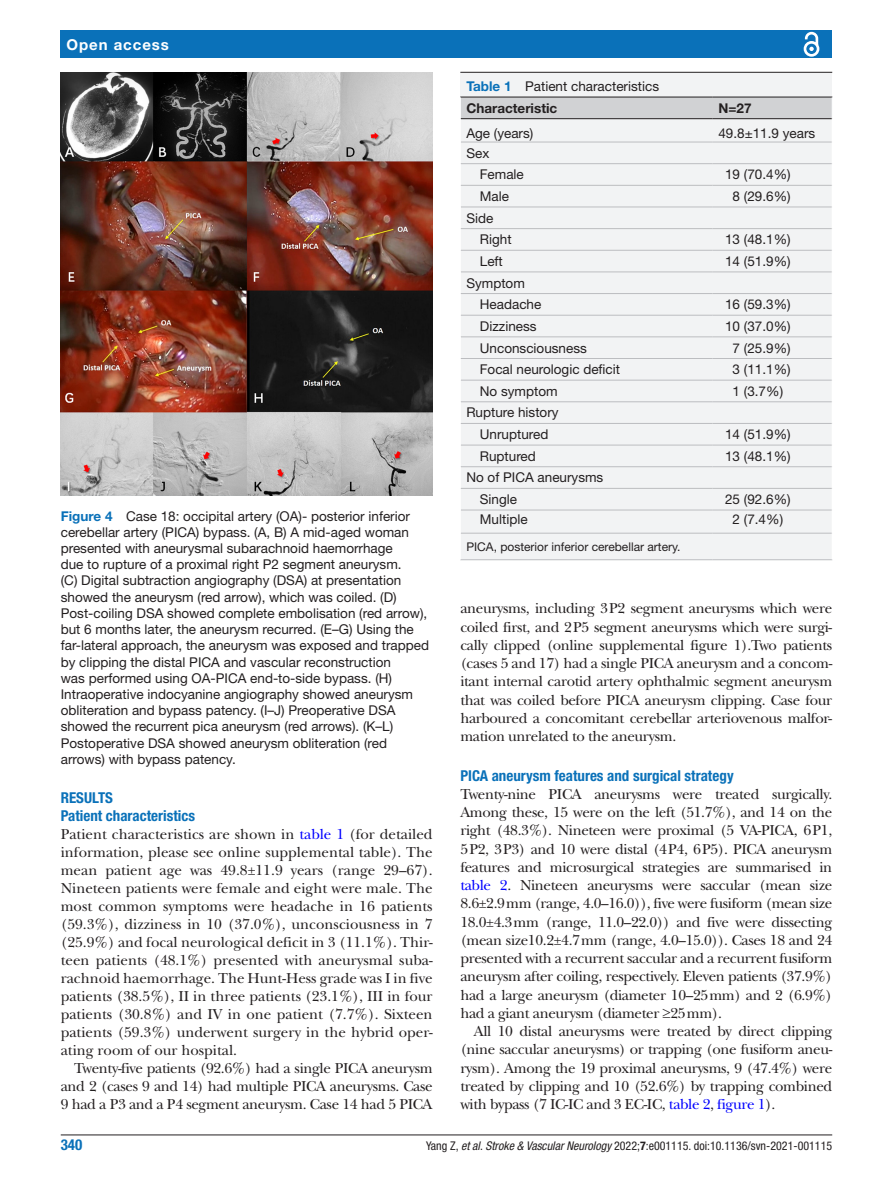
<style>
.page{position:relative;width:893px;height:1191px;background:#fff}
.page>*{position:absolute;margin:0;border:0;box-sizing:border-box;transform-origin:0 0}
.t1{font:15px/18.3px "New Baskerville";letter-spacing:-.025em;color:#231f20;text-align:justify}
.t2{font:700 condensed 15px/18px "Helvetica Neue LT Std";color:#0a71b9}
.t3{font:700 15px "Helvetica Neue LT Std";letter-spacing:.065em;color:#fff}
.t4{font:13.5px/16.2px "Helvetica Neue LT Std";color:#231f20}
.t5{font:700 13.5px "Helvetica Neue LT Std";color:#231f20}
.t6{font:condensed 12px "Helvetica Neue LT Std";color:#231f20}
.t7{font:12px "Helvetica Neue LT Std";color:#231f20}
.s1{font-weight:700;color:#0a71b9}
.s2{color:#00f}
.s3{font-weight:700}
.s4{font-style:italic}
</style>
<div class="page">
<hr style="left:61px;top:1134px;width:771px;height:1px;background:#231f20">
<div style="left:61px;top:31px;width:771px;height:27px;background:#0a71b9"></div>
<svg style="left:803px;top:31px;width:17px;height:26px"></svg>
<img style="left:61px;top:73px;width:372px;height:422px">
<div style="left:460px;top:73px;width:372px;height:487px;background:#f2f3f4"></div>
<hr style="left:460px;top:72px;width:372px;height:1px;background:#231f20">
<hr style="left:460px;top:559px;width:252px;height:1px;background:#bcbdc0">
<hr style="left:712px;top:559px;width:120px;height:1px;background:#bcbdc0">
<svg style="left:460px;top:97px;width:373px;height:462px"></svg>
<p class="t3" style="left:66px;top:35px;width:104px">Open access</p>
<p class="t4" style="left:61px;top:507px;width:370px"><span class="s1">Figure 4</span> Case 18: occipital artery (OA)- posterior inferior cerebellar artery (PICA) bypass. (A, B) A mid-aged woman presented with aneurysmal subarachnoid haemorrhage<br>due to rupture of a proximal right P2 segment aneurysm.<br>(C) Digital subtraction angiography (DSA) at presentation showed the aneurysm (red arrow), which was coiled. (D)<br>Post-coiling DSA showed complete embolisation (red arrow), but 6 months later, the aneurysm recurred. (E–G) Using the far-lateral approach, the aneurysm was exposed and trapped by clipping the distal PICA and vascular reconstruction<br>was performed using OA-PICA end-to-side bypass. (H)<br>Intraoperative indocyanine angiography showed aneurysm obliteration and bypass patency. (I–J) Preoperative DSA showed the recurrent pica aneurysm (red arrows). (K–L)<br>Postoperative DSA showed aneurysm obliteration (red arrows) with bypass patency.</p>
<p class="t2" style="left:61px;top:788px;width:136px">RESULTS<br>Patient characteristics</p>
<p class="t1" style="left:61px;top:825px;width:373px">Patient characteristics are shown in <span class="s2">table 1</span> (for detailed information, please see online supplemental table). The mean patient age was 49.8±11.9 years (range 29–67).<br>Nineteen patients were female and eight were male. The most common symptoms were headache in 16 patients (59.3%), dizziness in 10 (37.0%), unconsciousness in 7 (25.9%) and focal neurological deficit in 3 (11.1%). Thir&shy;teen patients (48.1%) presented with aneurysmal suba&shy;rachnoid haemorrhage. The Hunt-Hess grade was I in five patients (38.5%), II in three patients (23.1%), III in four patients (30.8%) and IV in one patient (7.7%). Sixteen patients (59.3%) underwent surgery in the hybrid oper&shy;ating room of our hospital.</p>
<p class="t1" style="left:61px;top:1059px;width:373px;text-indent:14px">Twenty-five patients (92.6%) had a single PICA aneurysm and 2 (cases 9 and 14) had multiple PICA aneurysms. Case 9 had a P3 and a P4 segment aneurysm. Case 14 had 5 PICA</p>
<p class="t4" style="left:466px;top:75px;width:194px;line-height:22px"><span class="s1">Table 1</span> Patient characteristics<br><span class="s3">Characteristic</span></p>
<p class="t5" style="left:718px;top:99px;width:35px">N=27</p>
<p class="t4" style="left:466px;top:124px;width:68px">Age (years)</p>
<p class="t4" style="left:718px;top:124px;width:98px">49.8±11.9 years</p>
<p class="t4" style="left:480px;top:142px;width:46px;line-height:21.6px;text-indent:-14px">Sex<br>Female</p>
<p class="t4" style="left:725px;top:166px;width:67px">19 (70.4%)</p>
<p class="t4" style="left:480px;top:188px;width:31px">Male</p>
<p class="t4" style="left:733px;top:188px;width:60px">8 (29.6%)</p>
<p class="t4" style="left:480px;top:207px;width:33px;line-height:21.6px;text-indent:-14px">Side<br>Right</p>
<p class="t4" style="left:725px;top:231px;width:67px">13 (48.1%)</p>
<p class="t4" style="left:480px;top:253px;width:25px">Left</p>
<p class="t4" style="left:725px;top:253px;width:67px">14 (51.9%)</p>
<p class="t4" style="left:480px;top:272px;width:63px;line-height:21.6px;text-indent:-14px">Symptom<br>Headache</p>
<p class="t4" style="left:725px;top:296px;width:67px">16 (59.3%)</p>
<p class="t4" style="left:480px;top:318px;width:58px">Dizziness</p>
<p class="t4" style="left:725px;top:318px;width:67px">10 (37.0%)</p>
<p class="t4" style="left:480px;top:339px;width:109px">Unconsciousness</p>
<p class="t4" style="left:733px;top:339px;width:60px">7 (25.9%)</p>
<p class="t4" style="left:480px;top:361px;width:142px">Focal neurologic deficit</p>
<p class="t4" style="left:733px;top:361px;width:60px">3 (11.1%)</p>
<p class="t4" style="left:480px;top:383px;width:79px">No symptom</p>
<p class="t4" style="left:733px;top:383px;width:52px">1 (3.7%)</p>
<p class="t4" style="left:466px;top:402px;width:94px;line-height:21.6px;text-align:center">Rupture history<br>Unruptured</p>
<p class="t4" style="left:725px;top:426px;width:67px">14 (51.9%)</p>
<p class="t4" style="left:480px;top:448px;width:58px">Ruptured</p>
<p class="t4" style="left:725px;top:448px;width:67px">13 (48.1%)</p>
<p class="t4" style="left:480px;top:466px;width:125px;line-height:21.6px;text-indent:-14px">No of PICA aneurysms<br>Single</p>
<p class="t4" style="left:725px;top:491px;width:67px">25 (92.6%)</p>
<p class="t4" style="left:480px;top:511px;width:49px">Multiple</p>
<p class="t4" style="left:733px;top:511px;width:52px">2 (7.4%)</p>
<p class="t7" style="left:466px;top:539px;width:216px">PICA, posterior inferior cerebellar artery.</p>
<p class="t1" style="left:460px;top:599px;width:373px">aneurysms, including 3P2 segment aneurysms which were coiled first, and 2P5 segment aneurysms which were surgi&shy;cally clipped (online supplemental figure 1).Two patients (cases 5 and 17) had a single PICA aneurysm and a concom&shy;itant internal carotid artery ophthalmic segment aneurysm that was coiled before PICA aneurysm clipping. Case four harboured a concomitant cerebellar arteriovenous malfor&shy;mation unrelated to the aneurysm.</p>
<p class="t2" style="left:460px;top:766px;width:275px">PICA aneurysm features and surgical strategy</p>
<p class="t1" style="left:460px;top:785px;width:373px">Twenty-nine PICA aneurysms were treated surgically.<br>Among these, 15 were on the left (51.7%), and 14 on the right (48.3%). Nineteen were proximal (5 VA-PICA, 6P1, 5P2, 3P3) and 10 were distal (4P4, 6P5). PICA aneurysm features and microsurgical strategies are summarised in <span class="s2">table 2</span>. Nineteen aneurysms were saccular (mean size 8.6±2.9mm (range, 4.0–16.0)), five were fusiform (mean size 18.0±4.3mm (range, 11.0–22.0)) and five were dissecting (mean size10.2±4.7mm (range, 4.0–15.0)). Cases 18 and 24 presented with a recurrent saccular and a recurrent fusiform aneurysm after coiling, respectively. Eleven patients (37.9%) had a large aneurysm (diameter 10–25mm) and 2 (6.9%) had a giant aneurysm (diameter ≥25mm).</p>
<p class="t1" style="left:460px;top:1022px;width:373px;text-indent:13px">All 10 distal aneurysms were treated by direct clipping (nine saccular aneurysms) or trapping (one fusiform aneu&shy;rysm). Among the 19 proximal aneurysms, 9 (47.4%) were treated by clipping and 10 (52.6%) by trapping combined with bypass (7 IC-IC and 3 EC-IC, <span class="s2">table 2</span>, <span class="s2">figure 1</span>).</p>
<p class="t2" style="left:61px;top:1135px;width:23px">340</p>
<p class="t6" style="left:426px;top:1138px;width:408px">Yang Z, <span class="s4">et al</span>. <span class="s4">Stroke &amp; Vascular Neurology</span> 2022;<span class="s3">7</span>:e001115. doi:10.1136/svn-2021-001115</p>
</div>
